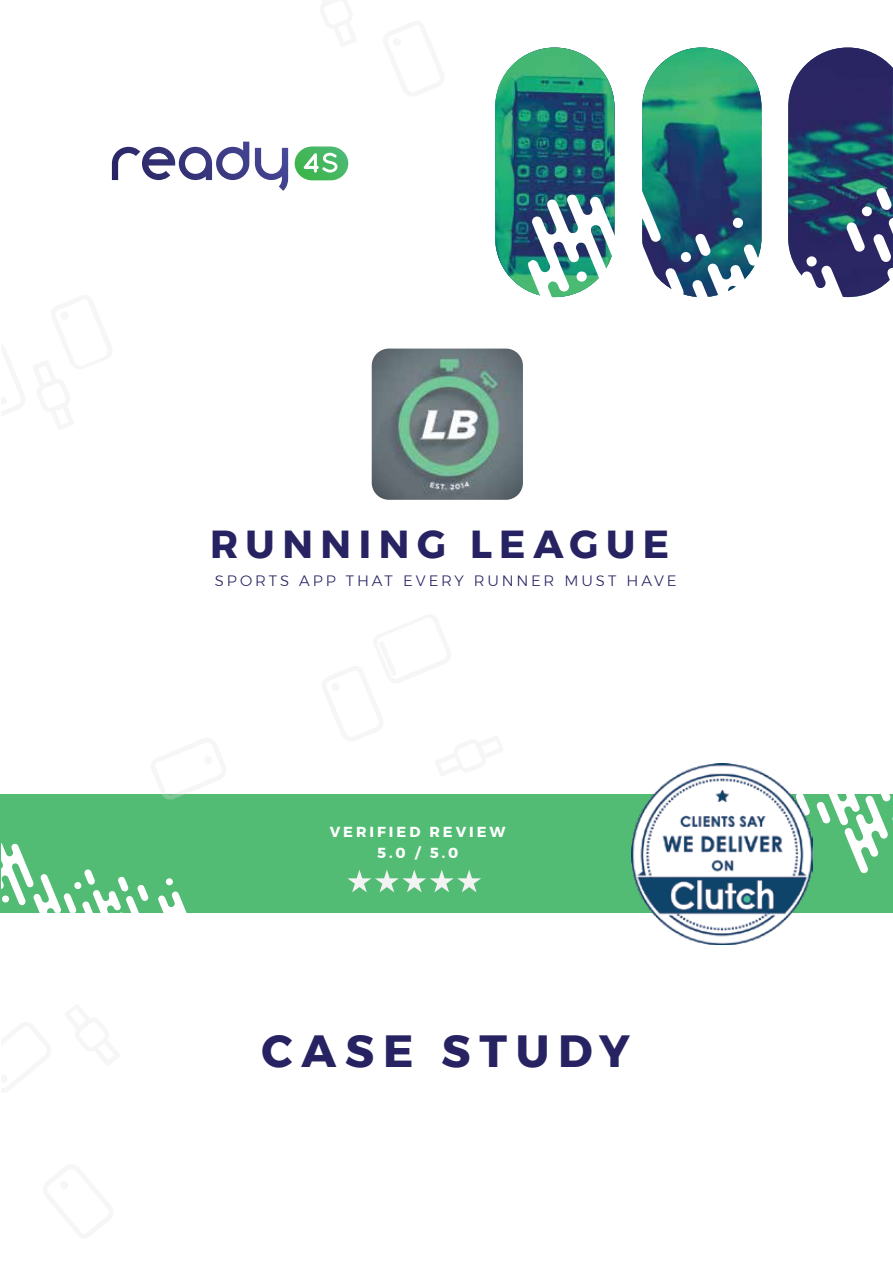
<style>
.page{position:relative;width:893px;height:1263px;background:#fff}
.page>*{position:absolute;margin:0;border:0;box-sizing:border-box;transform-origin:0 0}
.t1{font:700 45px "Montserrat";letter-spacing:.195em;color:#272362}
.t2{font:700 39px "Montserrat";letter-spacing:.195em;color:#272362}
.t3{font:300 15px "Montserrat";letter-spacing:.19em;color:#272362}
.t4{font:700 14.55px/20.2px "Montserrat";letter-spacing:.205em;color:#fff;text-align:center}
</style>
<div class="page">
<div style="left:0;top:795px;width:893px;height:118px;background:#52bb74"></div>
<svg style="left:2px;top:843px;width:185px;height:70px"></svg>
<svg style="left:813px;top:794px;width:80px;height:80px"></svg>
<img style="left:527px;top:48px;width:55px;height:6px">
<img style="left:495px;top:54px;width:119px;height:237px">
<img style="left:642px;top:48px;width:119px;height:123px">
<img style="left:788px;top:48px;width:105px;height:123px">
<svg style="left:528px;top:171px;width:365px;height:127px"></svg>
<svg style="left:150px;top:794px;width:79px;height:5px"></svg>
<svg style="left:347px;top:870px;width:134px;height:22px"></svg>
<svg style="left:295px;top:146px;width:53px;height:34px"></svg>
<svg style="left:112px;top:142px;width:170px;height:38px"></svg>
<img style="left:631px;top:763px;width:182px;height:181px">
<img style="left:372px;top:349px;width:151px;height:151px">
<h2 class="t2" style="left:210px;top:513px;width:461px">RUNNING LEAGUE</h2>
<p class="t3" style="left:215px;top:570px;width:463px">SPORTS APP THAT EVERY RUNNER MUST HAVE</p>
<p class="t4" style="left:330px;top:822px;width:177px">VERIFIED REVIEW<br>5.0 / 5.0</p>
<h1 class="t1" style="left:262px;top:1015px;width:370px">CASE STUDY</h1>
</div>
